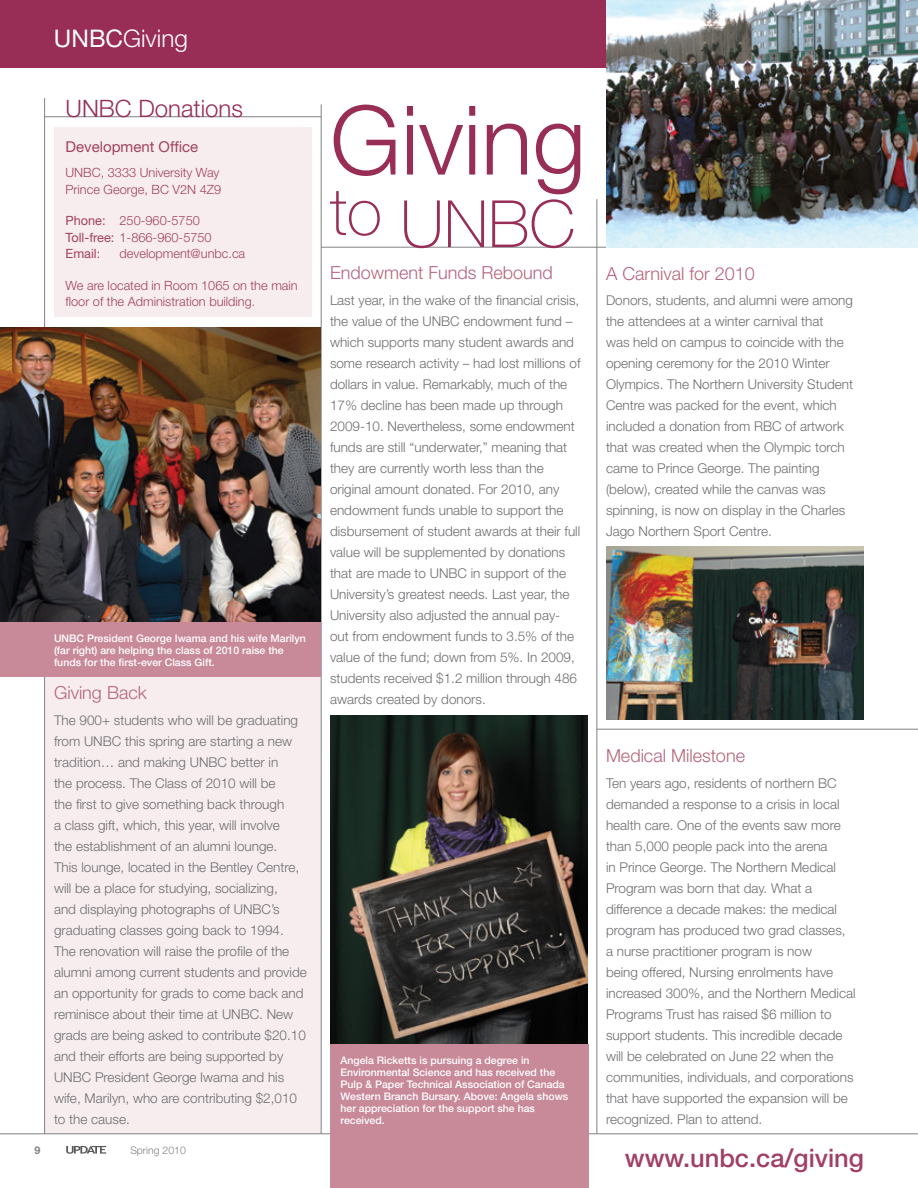
<style>
.page{position:relative;width:918px;height:1188px;background:#fff}
.page>*{position:absolute;margin:0;border:0;box-sizing:border-box;transform-origin:0 0}
.t1{font:300 96px "Helvetica Neue LT";color:#982d55}
.t2{font:100 65.25px "Helvetica Neue LT";color:#982d55}
.t3{font:500 25.5px "Helvetica Neue LT";color:#a14161}
.t4{font:300 24.3px "Helvetica Neue LT";color:#fff}
.t5{font:300 24px "Helvetica Neue LT";color:#982d55}
.t6{font:300 18px "Helvetica Neue LT";color:#b4647b}
.t7{font:15px "Helvetica Neue LT";color:#a14161}
.t8{font:300 13.5px/21px "Helvetica Neue LT";color:#6d6e71}
.t9{font:300 12.75px/16.5px "Helvetica Neue LT";color:#a14161}
.t10{font:700 10.65px "Helvetica Neue LT";color:#808285}
.t11{font:500 10.5px/12px "Helvetica Neue LT";color:#fff}
.t12{font:300 10.5px "Helvetica Neue LT";color:#808285}
.s1{font-weight:400}
.s2{font-weight:400;font-size:12px}
</style>
<div class="page">
<svg style="left:66px;top:1146px;width:40px;height:8px"></svg>
<div style="left:45px;top:408px;width:276px;height:726px;background:#f7edee"></div>
<hr style="left:0;top:1134px;width:918px;height:1px;background:#808285">
<hr style="left:44px;top:98px;width:1px;height:1036px;background:#808285">
<hr style="left:321px;top:104px;width:1px;height:1030px;background:#808285">
<hr style="left:321px;top:247px;width:285px;height:1px;background:#808285">
<hr style="left:597px;top:729px;width:321px;height:1px;background:#808285">
<hr style="left:597px;top:199px;width:1px;height:935px;background:#808285">
<div style="left:0;top:0;width:918px;height:68px;background:#982d55"></div>
<div style="left:54px;top:127px;width:258px;height:190px;background:#f7edee"></div>
<hr style="left:45px;top:116px;width:276px;height:1px;background:#808285">
<img style="left:0;top:328px;width:321px;height:294px">
<img style="left:330px;top:716px;width:258px;height:328px">
<div style="left:0;top:622px;width:321px;height:55px;background:#c88999"></div>
<div style="left:330px;top:1044px;width:258px;height:144px;background:#c88999"></div>
<img style="left:606px;top:546px;width:258px;height:174px">
<img style="left:606px;top:0;width:312px;height:248px">
<h3 class="t4" style="left:54px;top:23px;width:135px"><span class="s1">UNBC</span>Giving</h3>
<h3 class="t5" style="left:66px;top:94px;width:179px">UNBC Donations</h3>
<p class="t7" style="left:66px;top:138px;width:134px">Development Office</p>
<p class="t9" style="left:66px;top:164px;width:157px">UNBC, 3333 University Way<br>Prince George, BC V2N 4Z9</p>
<p class="t9" style="left:66px;top:212px;width:148px"><span class="s1">Phone:</span> 250-960-5750<br><span class="s1">Toll-free:</span> 1-866-960-5750<br><span class="s1">Email</span><span class="s2">:</span></p>
<p class="t9" style="left:120px;top:245px;width:127px">development@unbc.ca</p>
<p class="t9" style="left:66px;top:277px;width:234px">We are located in Room 1065 on the main floor of the Administration building.</p>
<p class="t11" style="left:54px;top:632px;width:253px">UNBC President George Iwama and his wife Marilyn (far right) are helping the class of 2010 raise the funds for the first-ever Class Gift.</p>
<h3 class="t6" style="left:54px;top:682px;width:94px">Giving Back</h3>
<p class="t8" style="left:54px;top:709px;width:254px">The 900+ students who will be graduating from UNBC this spring are starting a new tradition… and making UNBC better in<br>the process. The Class of 2010 will be<br>the first to give something back through<br>a class gift, which, this year, will involve<br>the establishment of an alumni lounge.<br>This lounge, located in the Bentley Centre, will be a place for studying, socializing,<br>and displaying photographs of UNBC’s graduating classes going back to 1994.<br>The renovation will raise the profile of the alumni among current students and provide an opportunity for grads to come back and reminisce about their time at UNBC. New grads are being asked to contribute $20.10 and their efforts are being supported by UNBC President George Iwama and his wife, Marilyn, who are contributing $2,010 to the cause.</p>
<p class="t10" style="left:35px;top:1143px;width:7px">9</p>
<p class="t12" style="left:130px;top:1143px;width:57px">Spring 2010</p>
<h1 class="t1" style="left:330px;top:82px;width:258px">Giving</h1>
<h2 class="t2" style="left:330px;top:187px;width:247px">to UNBC</h2>
<h3 class="t6" style="left:330px;top:262px;width:224px">Endowment Funds Rebound</h3>
<p class="t8" style="left:330px;top:289px;width:252px">Last year, in the wake of the financial crisis, the value of the UNBC endowment fund – which supports many student awards and some research activity – had lost millions of dollars in value. Remarkably, much of the 17% decline has been made up through 2009-10. Nevertheless, some endowment funds are still “underwater,” meaning that they are currently worth less than the original amount donated. For 2010, any endowment funds unable to support the disbursement of student awards at their full value will be supplemented by donations that are made to UNBC in support of the University’s greatest needs. Last year, the University also adjusted the annual pay&shy;out from endowment funds to 3.5% of the value of the fund; down from 5%. In 2009, students received $1.2 million through 486 awards created by donors.</p>
<p class="t11" style="left:341px;top:1054px;width:229px">Angela Ricketts is pursuing a degree in Environmental Science and has received the Pulp &amp; Paper Technical Association of Canada Western Branch Bursary. Above: Angela shows her appreciation for the support she has received.</p>
<h3 class="t6" style="left:606px;top:262px;width:150px">A Carnival for 2010</h3>
<p class="t8" style="left:606px;top:290px;width:249px">Donors, students, and alumni were among the attendees at a winter carnival that<br>was held on campus to coincide with the opening ceremony for the 2010 Winter Olympics. The Northern University Student Centre was packed for the event, which included a donation from RBC of artwork that was created when the Olympic torch came to Prince George. The painting (below), created while the canvas was spinning, is now on display in the Charles Jago Northern Sport Centre.</p>
<h3 class="t6" style="left:606px;top:745px;width:141px">Medical Milestone</h3>
<p class="t8" style="left:606px;top:772px;width:251px">Ten years ago, residents of northern BC demanded a response to a crisis in local health care. One of the events saw more than 5,000 people pack into the arena<br>in Prince George. The Northern Medical Program was born that day. What a difference a decade makes: the medical program has produced two grad classes, a nurse practitioner program is now<br>being offered, Nursing enrolments have increased 300%, and the Northern Medical Programs Trust has raised $6 million to support students. This incredible decade will be celebrated on June 22 when the communities, individuals, and corporations that have supported the expansion will be recognized. Plan to attend.</p>
<h3 class="t3" style="left:625px;top:1142px;width:241px">www.unbc.ca/giving</h3>
</div>
